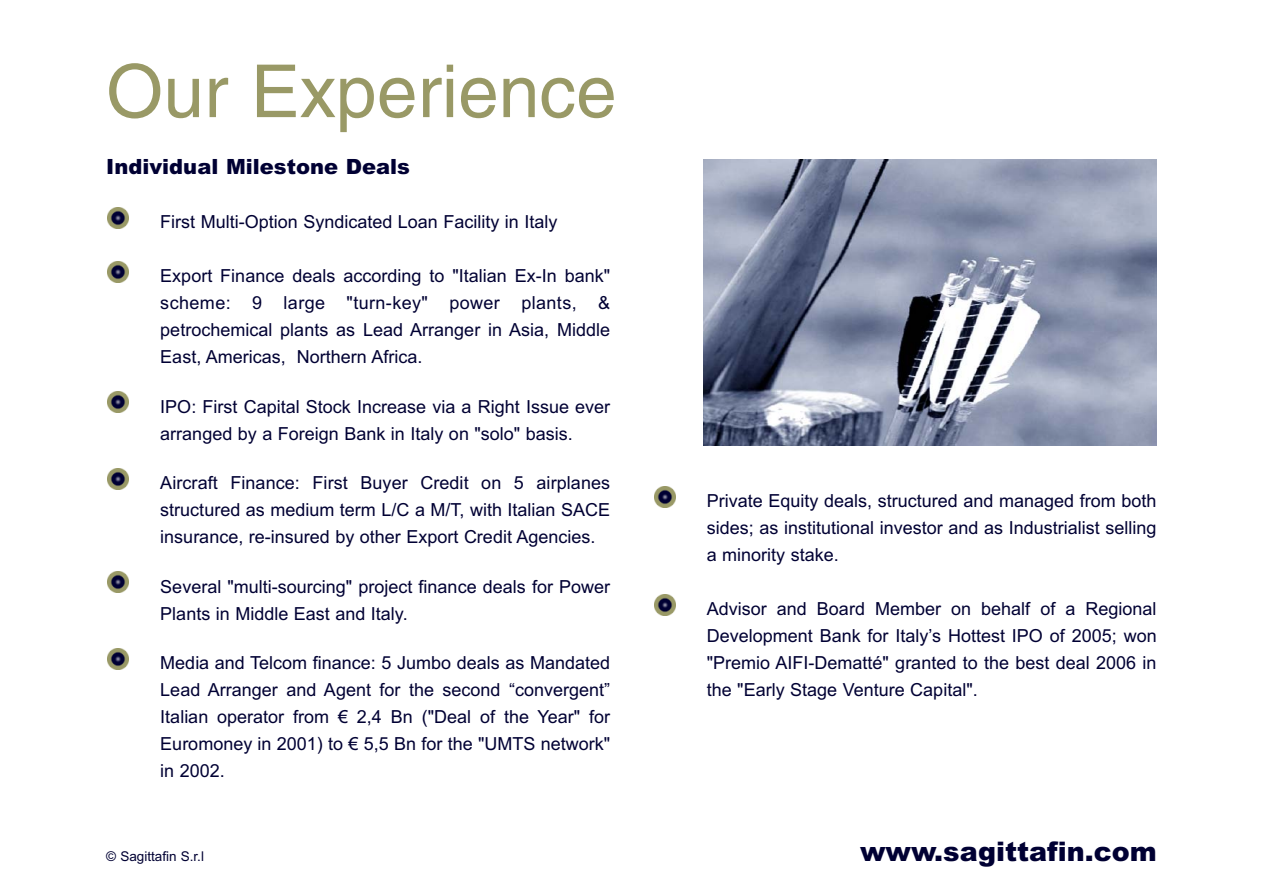
<style>
.page{position:relative;width:1263px;height:893px;background:#fff}
.page>*{position:absolute;margin:0;border:0;box-sizing:border-box;transform-origin:0 0}
.t1{font:73.2px "Helvetica";color:#996}
.t2{font:900 27px "Arial";color:#003}
.t3{font:900 21px "Arial";color:#003}
.t4{font:18px/27px "Arial";color:#003;text-align:justify}
.t5{font:13.5px "Arial";color:#003}
</style>
<div class="page">
<img style="left:654px;top:594px;width:21px;height:21px">
<img style="left:654px;top:486px;width:21px;height:21px">
<img style="left:108px;top:648px;width:21px;height:21px">
<img style="left:108px;top:572px;width:21px;height:21px">
<img style="left:108px;top:468px;width:21px;height:21px">
<img style="left:108px;top:392px;width:21px;height:21px">
<img style="left:108px;top:261px;width:21px;height:21px">
<img style="left:108px;top:207px;width:21px;height:21px">
<img style="left:703px;top:159px;width:454px;height:286px">
<h1 class="t1" style="left:106px;top:65px;width:512px">Our Experience</h1>
<p class="t3" style="left:106px;top:155px;width:305px">Individual Milestone Deals</p>
<p class="t4" style="left:160px;top:208px;width:399px">First Multi-Option Syndicated Loan Facility in Italy</p>
<p class="t4" style="left:160px;top:262px;width:451px">Export Finance deals according to "Italian Ex-In bank" scheme: 9 large "turn-key" power plants, &amp; petrochemical plants as Lead Arranger in Asia, Middle East, Americas, Northern Africa.</p>
<p class="t4" style="left:160px;top:393px;width:451px">IPO: First Capital Stock Increase via a Right Issue ever arranged by a Foreign Bank in Italy on "solo" basis.</p>
<p class="t4" style="left:160px;top:469px;width:451px">Aircraft Finance: First Buyer Credit on 5 airplanes structured as medium term L/C a M/T, with Italian SACE insurance, re-insured by other Export Credit Agencies.</p>
<p class="t4" style="left:160px;top:573px;width:451px">Several "multi-sourcing" project finance deals for Power<br>Plants in Middle East and Italy.</p>
<p class="t4" style="left:160px;top:649px;width:451px">Media and Telcom finance: 5 Jumbo deals as Mandated Lead Arranger and Agent for the second “convergent” Italian operator from € 2,4 Bn ("Deal of the Year" for Euromoney in 2001) to € 5,5 Bn for the "UMTS network" in 2002.</p>
<p class="t4" style="left:707px;top:487px;width:451px">Private Equity deals, structured and managed from both sides; as institutional investor and as Industrialist selling a minority stake.</p>
<p class="t4" style="left:707px;top:595px;width:451px">Advisor and Board Member on behalf of a Regional Development Bank for Italy’s Hottest IPO of 2005; won "Premio AIFI-Dematté" granted to the best deal 2006 in the "Early Stage Venture Capital".</p>
<p class="t5" style="left:106px;top:849px;width:99px">© Sagittafin S.r.l</p>
<h2 class="t2" style="left:860px;top:836px;width:298px">www.sagittafin.com</h2>
</div>
